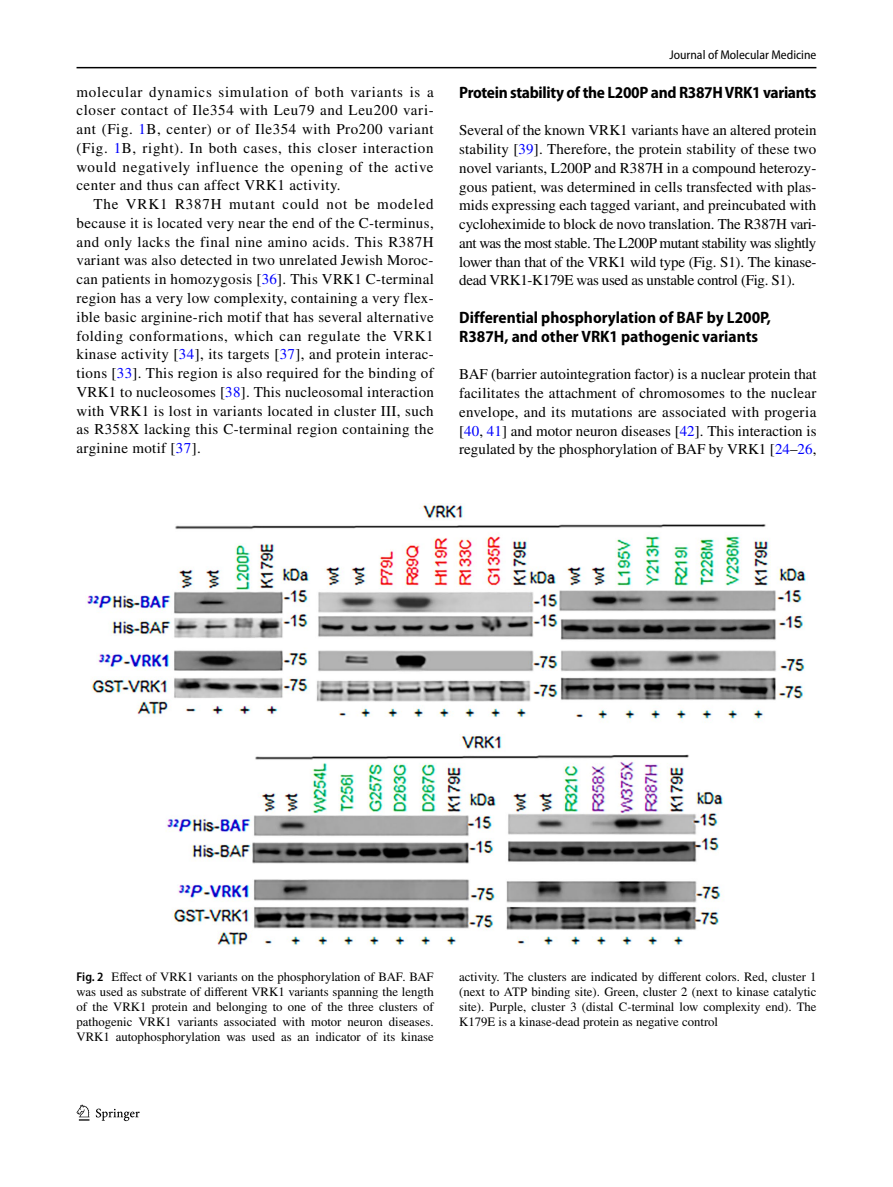
<style>
.page{position:relative;width:893px;height:1187px;background:#fff}
.page>*{position:absolute;margin:0;border:0;box-sizing:border-box;transform-origin:0 0}
.t1{font:700 semi-condensed 16.5px/18.8px "Myriad Pro";color:#000}
.t2{font:700 semi-condensed 16.5px "Myriad Pro";letter-spacing:-.02em;color:#000}
.t3{font:15px/18.8px "STIX";letter-spacing:.01em;color:#000;text-align:justify}
.t4{font:12.75px/15px "STIX";color:#000;text-align:justify}
.t5{font:semi-condensed 12.75px "Myriad Pro";color:#000}
.s1{color:#00f}
.s2{font-family:"Myriad Pro";font-weight:600;font-stretch:semi-condensed}
</style>
<div class="page">
<hr style="left:77px;top:67px;width:739px;height:1px;background:#000">
<svg style="left:77px;top:1104px;width:12px;height:16px"></svg>
<svg style="left:96px;top:1108px;width:44px;height:12px"></svg>
<img style="left:86px;top:503px;width:720px;height:442px">
<p class="t3" style="left:77px;top:83px;width:359px">molecular dynamics simulation of both variants is a closer contact of Ile354 with Leu79 and Leu200 vari&shy;ant (Fig. <span class="s1">1</span>B, center) or of Ile354 with Pro200 variant (Fig. <span class="s1">1</span>B, right). In both cases, this closer interaction would negatively influence the opening of the active center and thus can affect VRK1 activity.</p>
<p class="t3" style="left:77px;top:196px;width:359px;text-indent:17px">The VRK1 R387H mutant could not be modeled because it is located very near the end of the C-terminus, and only lacks the final nine amino acids. This R387H variant was also detected in two unrelated Jewish Moroc&shy;can patients in homozygosis [<span class="s1">36</span>]. This VRK1 C-terminal region has a very low complexity, containing a very flex&shy;ible basic arginine-rich motif that has several alternative folding conformations, which can regulate the VRK1 kinase activity [<span class="s1">34</span>], its targets [<span class="s1">37</span>], and protein interac&shy;tions [<span class="s1">33</span>]. This region is also required for the binding of VRK1 to nucleosomes [<span class="s1">38</span>]. This nucleosomal interaction with VRK1 is lost in variants located in cluster III, such as R358X lacking this C-terminal region containing the arginine motif [<span class="s1">37</span>].</p>
<p class="t5" style="left:669px;top:48px;width:148px">Journal of Molecular Medicine</p>
<p class="t2" style="left:459px;top:83px;width:359px">Protein stability of the L200P and R387H VRK1 variants</p>
<p class="t3" style="left:459px;top:122px;width:359px">Several of the known VRK1 variants have an altered protein stability [<span class="s1">39</span>]. Therefore, the protein stability of these two novel variants, L200P and R387H in a compound heterozy&shy;gous patient, was determined in cells transfected with plas&shy;mids expressing each tagged variant, and preincubated with cycloheximide to block de novo translation. The R387H vari&shy;ant was the most stable. The L200P mutant stability was slightly lower than that of the VRK1 wild type (Fig. S1). The kinase&shy;dead VRK1-K179E was used as unstable control (Fig. S1).</p>
<p class="t1" style="left:459px;top:308px;width:313px">Differential phosphorylation of BAF by L200P,<br>R387H, and other VRK1 pathogenic variants</p>
<p class="t3" style="left:459px;top:366px;width:359px">BAF (barrier autointegration factor) is a nuclear protein that facilitates the attachment of chromosomes to the nuclear envelope, and its mutations are associated with progeria [<span class="s1">40</span>, <span class="s1">41</span>] and motor neuron diseases [<span class="s1">42</span>]. This interaction is regulated by the phosphorylation of BAF by VRK1 [<span class="s1">24</span>–<span class="s1">26</span>,</p>
<p class="t4" style="left:77px;top:970px;width:359px"><span class="s2">Fig. 2</span> Effect of VRK1 variants on the phosphorylation of BAF. BAF was used as substrate of different VRK1 variants spanning the length of the VRK1 protein and belonging to one of the three clusters of pathogenic VRK1 variants associated with motor neuron diseases.<br>VRK1 autophosphorylation was used as an indicator of its kinase</p>
<p class="t4" style="left:459px;top:970px;width:359px">activity. The clusters are indicated by different colors. Red, cluster 1 (next to ATP binding site). Green, cluster 2 (next to kinase catalytic site). Purple, cluster 3 (distal C-terminal low complexity end). The K179E is a kinase-dead protein as negative control</p>
</div>
